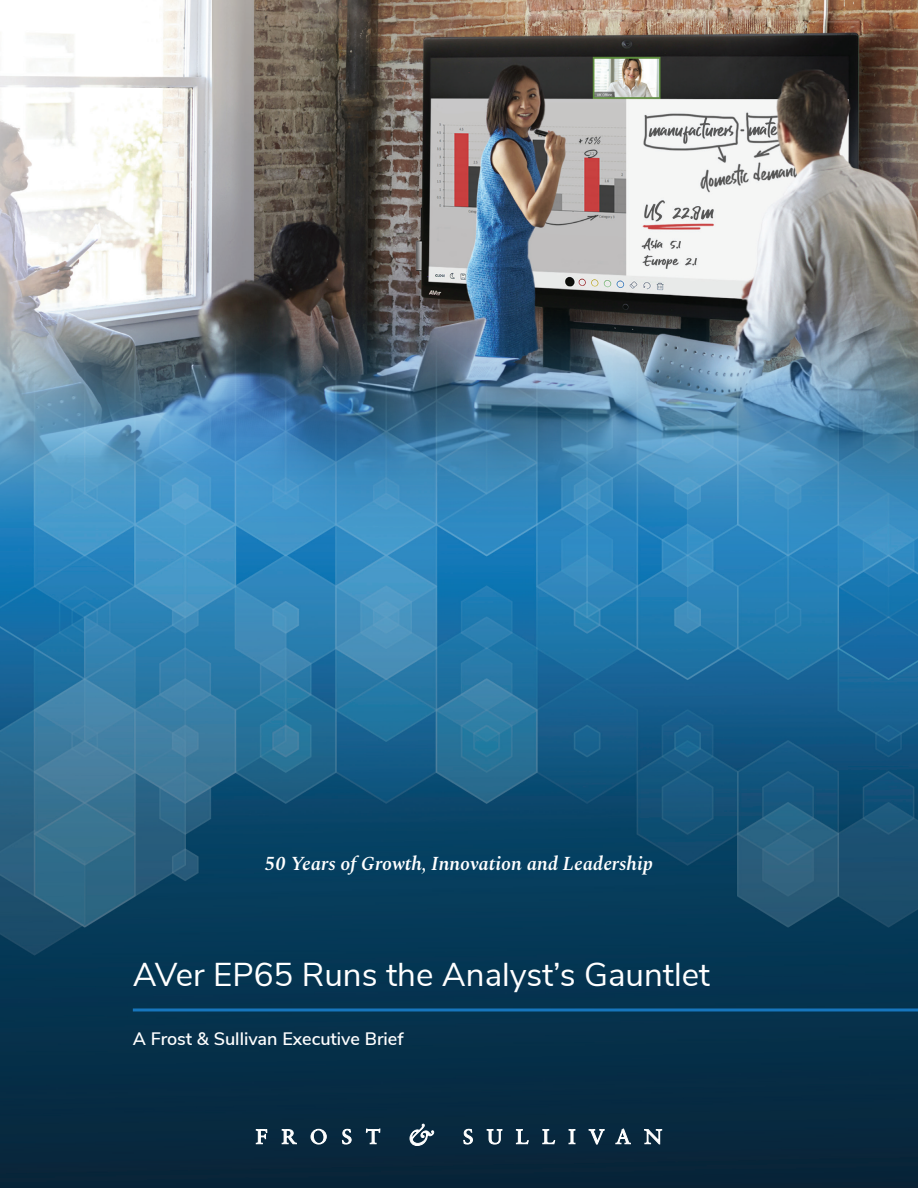
<style>
.page{position:relative;width:918px;height:1188px;background:#fff}
.page>*{position:absolute;margin:0;border:0;box-sizing:border-box;transform-origin:0 0}
.t1{font:33px "Nunito Sans";color:#fff}
.t2{font:italic 600 19.5px "Spectral";color:#fff}
.t3{font:600 18px "Nunito Sans";color:#fff}
</style>
<div class="page">
<img style="left:0;top:0;width:918px;height:1188px">
<hr style="left:133px;top:1008px;width:785px;height:3px;background:#1776bd">
<svg style="left:256px;top:1129px;width:12px;height:15px"></svg>
<svg style="left:282px;top:1129px;width:15px;height:15px"></svg>
<svg style="left:310px;top:1129px;width:17px;height:16px"></svg>
<svg style="left:342px;top:1129px;width:10px;height:16px"></svg>
<svg style="left:366px;top:1128px;width:15px;height:16px"></svg>
<svg style="left:463px;top:1129px;width:10px;height:16px"></svg>
<svg style="left:486px;top:1129px;width:17px;height:16px"></svg>
<svg style="left:516px;top:1129px;width:13px;height:15px"></svg>
<svg style="left:542px;top:1129px;width:13px;height:15px"></svg>
<svg style="left:568px;top:1129px;width:8px;height:15px"></svg>
<svg style="left:588px;top:1129px;width:17px;height:16px"></svg>
<svg style="left:615px;top:1128px;width:16px;height:16px"></svg>
<svg style="left:644px;top:1129px;width:18px;height:16px"></svg>
<svg style="left:409px;top:1124px;width:25px;height:22px"></svg>
<p class="t2" style="left:265px;top:849px;width:390px">50 Years of Growth, Innovation and Leadership</p>
<h1 class="t1" style="left:133px;top:951px;width:579px">AVer EP65 Runs the Analyst’s Gauntlet</h1>
<p class="t3" style="left:133px;top:1025px;width:272px">A Frost &amp; Sullivan Executive Brief</p>
</div>
